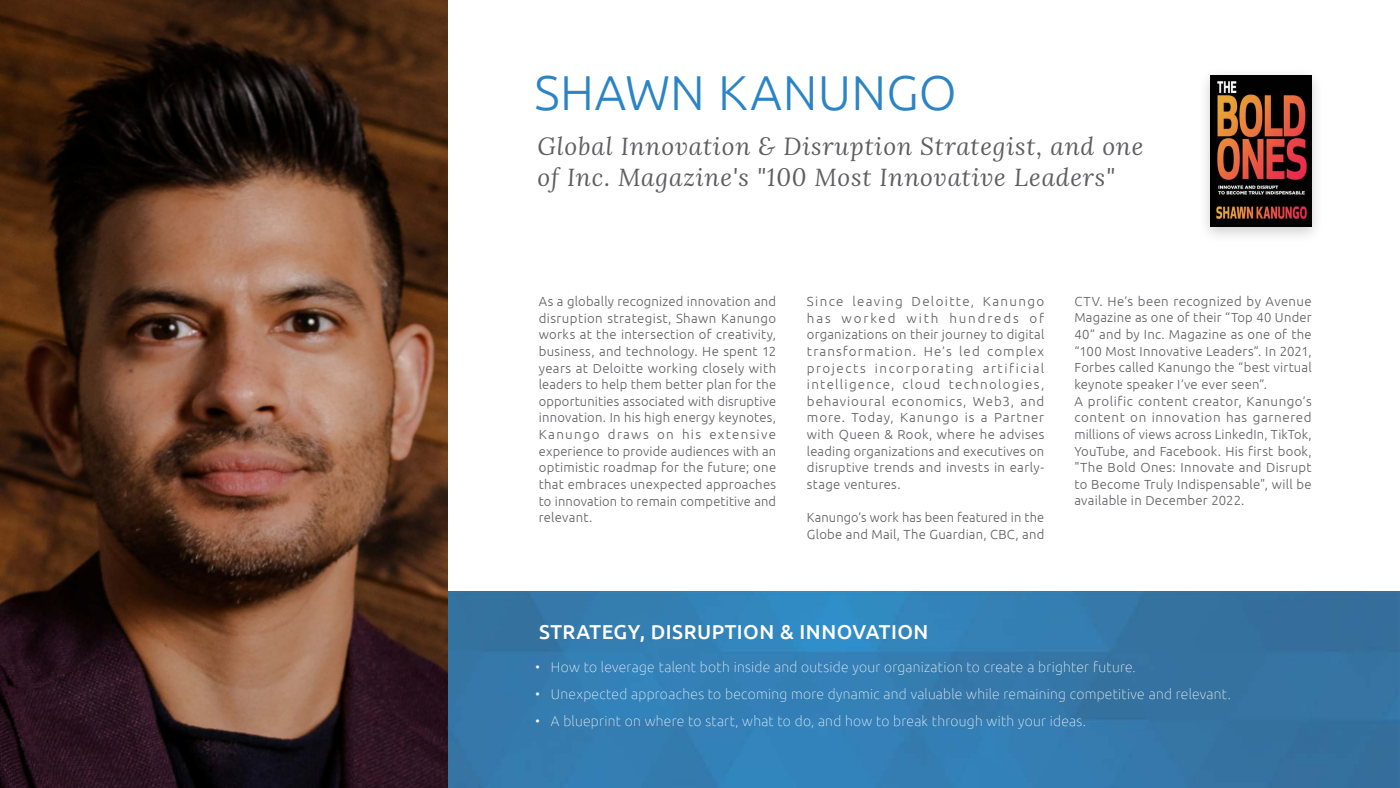
<style>
.page{position:relative;width:1400px;height:788px;background:#fff}
.page>*{position:absolute;margin:0;border:0;box-sizing:border-box;transform-origin:0 0}
.t1{font:300 49px "Ubuntu";letter-spacing:.005em;color:#2a84c6}
.t2{font:italic 24.5px/31.5px "Lora";letter-spacing:.035em;color:#5f5f62}
.t3{font:500 20.12px "Ubuntu";letter-spacing:.025em;color:#fff}
.t4{font:100 14px "Ubuntu";letter-spacing:.02em;color:#fff}
.t5{font:300 13.12px/16.6px "Ubuntu";letter-spacing:.02em;color:#5f5f62;text-align:justify}
</style>
<div class="page">
<img style="left:447px;top:591px;width:953px;height:197px">
<img style="left:0;top:0;width:447px;height:788px">
<div style="left:1198px;top:67px;width:126px;height:177px;background:#231f20;opacity:.22"></div>
<img style="left:1211px;top:76px;width:100px;height:151px">
<p class="t1" style="left:535px;top:63px;width:424px">SHAWN KANUNGO</p>
<p class="t2" style="left:537px;top:130px;width:608px">Global Innovation &amp; Disruption Strategist, and one of Inc. Magazine's "100 Most Innovative Leaders"</p>
<p class="t5" style="left:539px;top:293px;width:239px">As a globally recognized innovation and disruption strategist, Shawn Kanungo works at the intersection of creativity, business, and technology. He spent 12 years at Deloitte working closely with leaders to help them better plan for the opportunities associated with disruptive innovation. In his high energy keynotes, Kanungo draws on his extensive experience to provide audiences with an optimistic roadmap for the future; one that embraces unexpected approaches to innovation to remain competitive and relevant.</p>
<p class="t5" style="left:807px;top:293px;width:239px">Since leaving Deloitte, Kanungo has worked with hundreds of organizations on their journey to digital transformation. He’s led complex projects incorporating artificial intelligence, cloud technologies, behavioural economics, Web3, and more. Today, Kanungo is a Partner with Queen &amp; Rook, where he advises leading organizations and executives on disruptive trends and invests in early&shy;stage ventures.</p>
<p class="t5" style="left:807px;top:509px;width:239px">Kanungo’s work has been featured in the<br>Globe and Mail, The Guardian, CBC, and</p>
<p class="t5" style="left:1074px;top:292px;width:239px">CTV. He’s been recognized by Avenue Magazine as one of their “Top 40 Under 40” and by Inc. Magazine as one of the “100 Most Innovative Leaders”. In 2021, Forbes called Kanungo the “best virtual keynote speaker I’ve ever seen”.</p>
<p class="t5" style="left:1074px;top:392px;width:239px">A prolific content creator, Kanungo’s content on innovation has garnered millions of views across LinkedIn, TikTok, YouTube, and Facebook. His first book, "The Bold Ones: Innovate and Disrupt to Become Truly Indispensable", will be available in December 2022.</p>
<p class="t3" style="left:539px;top:619px;width:391px">STRATEGY, DISRUPTION &amp; INNOVATION</p>
<p class="t4" style="left:535px;top:657px;width:602px">• How to leverage talent both inside and outside your organization to create a brighter future.</p>
<p class="t4" style="left:535px;top:684px;width:697px">• Unexpected approaches to becoming more dynamic and valuable while remaining competitive and relevant.</p>
<p class="t4" style="left:535px;top:711px;width:552px">• A blueprint on where to start, what to do, and how to break through with your ideas.</p>
</div>
